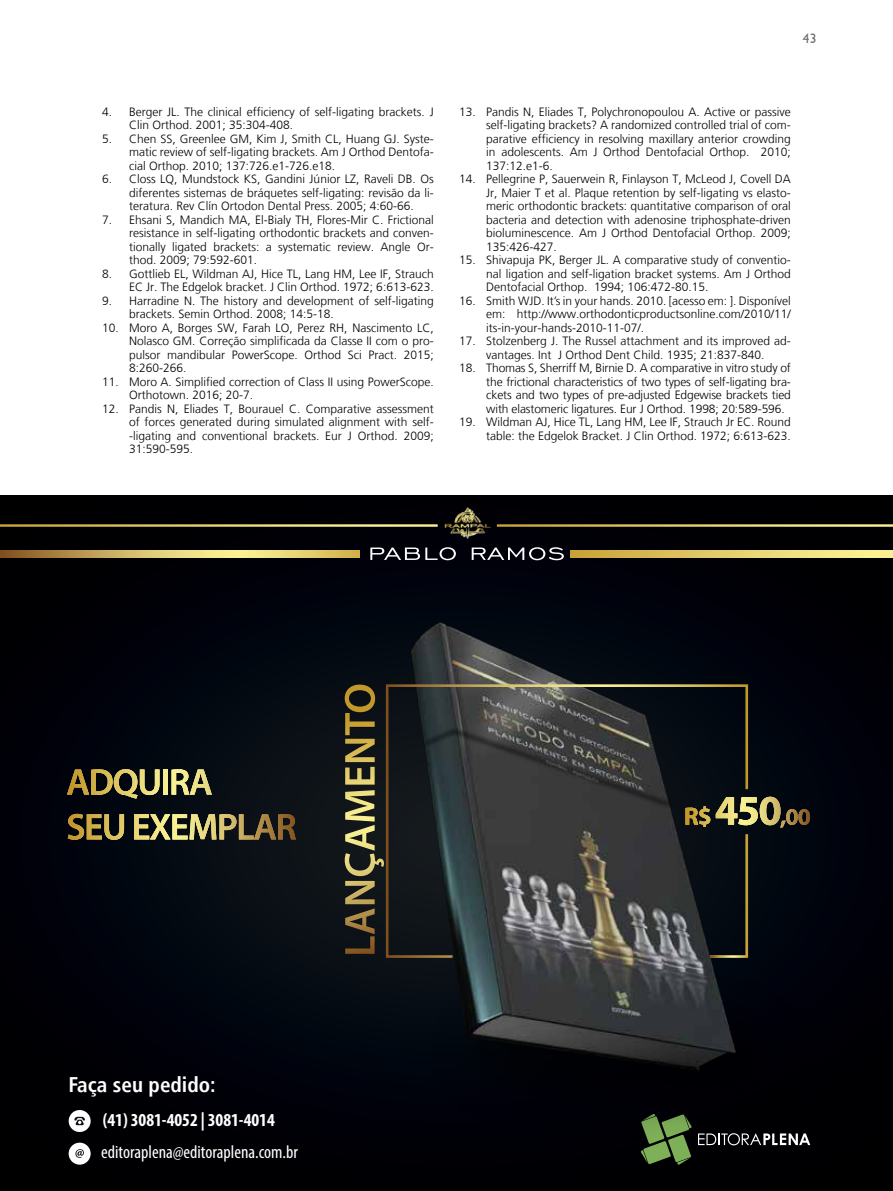
<style>
.page{position:relative;width:893px;height:1191px;background:#fff}
.page>*{position:absolute;margin:0;border:0;box-sizing:border-box;transform-origin:0 0}
.t1{font:700 condensed 21.15px "Frutiger LT";color:#fff}
.t2{font:condensed 18.3px "Myriad Pro";color:#fff}
.t3{font:700 condensed 18.3px "Myriad Pro";color:#fff}
.t4{font:13.5px "Humanist 521 BT";color:#6d6e71}
.t5{font:300 12px/13.5px "Frutiger LT";color:#000;text-align:justify}
</style>
<div class="page">
<div style="left:0;top:495px;width:893px;height:696px;background:linear-gradient(to right,#01030a,#030305)"></div>
<svg style="left:641px;top:1152px;width:51px;height:12px"></svg>
<svg style="left:497px;top:524px;width:396px;height:3px"></svg>
<svg style="left:370px;top:547px;width:86px;height:13px"></svg>
<svg style="left:472px;top:547px;width:92px;height:13px"></svg>
<svg style="left:571px;top:550px;width:322px;height:7px"></svg>
<svg style="left:0;top:550px;width:360px;height:7px"></svg>
<img style="left:438px;top:499px;width:59px;height:49px">
<svg style="left:445px;top:507px;width:46px;height:31px"></svg>
<svg style="left:0;top:524px;width:438px;height:3px"></svg>
<img style="left:293px;top:585px;width:555px;height:567px">
<img style="left:373px;top:676px;width:349px;height:182px">
<svg style="left:385px;top:683px;width:364px;height:276px"></svg>
<div style="left:69px;top:1110px;width:22px;height:22px;background:#fff;border-radius:50%"></div>
<svg style="left:74px;top:1116px;width:11px;height:9px"></svg>
<div style="left:69px;top:1142px;width:22px;height:22px;background:#fff;border-radius:50%"></div>
<svg style="left:75px;top:1149px;width:9px;height:8px"></svg>
<svg style="left:67px;top:769px;width:92px;height:29px"></svg>
<div style="left:163px;top:769px;width:5px;height:25px;background:#f8ee91"></div>
<svg style="left:172px;top:769px;width:40px;height:25px"></svg>
<svg style="left:68px;top:814px;width:56px;height:26px"></svg>
<svg style="left:134px;top:814px;width:162px;height:25px"></svg>
<p class="t5" style="left:129px;top:105px;width:306px;text-indent:-27px">4. Berger JL. The clinical efficiency of self-ligating brackets. J<br>Clin Orthod. 2001; 35:304-408.</p>
<p class="t5" style="left:129px;top:132px;width:306px;text-indent:-27px">5. Chen SS, Greenlee GM, Kim J, Smith CL, Huang GJ. Syste&shy;matic review of self-ligating brackets. Am J Orthod Dentofa&shy;cial Orthop. 2010; 137:726.e1-726.e18.</p>
<p class="t5" style="left:129px;top:173px;width:306px;text-indent:-27px">6. Closs LQ, Mundstock KS, Gandini Júnior LZ, Raveli DB. Os diferentes sistemas de bráquetes self-ligating: revisão da li&shy;teratura. Rev Clín Ortodon Dental Press. 2005; 4:60-66.</p>
<p class="t5" style="left:129px;top:213px;width:306px;text-indent:-27px">7. Ehsani S, Mandich MA, El-Bialy TH, Flores-Mir C. Frictional resistance in self-ligating orthodontic brackets and conven&shy;tionally ligated brackets: a systematic review. Angle Or&shy;thod. 2009; 79:592-601.</p>
<p class="t5" style="left:102px;top:267px;width:333px;text-align:right">8. Gottlieb EL, Wildman AJ, Hice TL, Lang HM, Lee IF, Strauch<br>EC Jr. The Edgelok bracket. J Clin Orthod. 1972; 6:613-623.</p>
<p class="t5" style="left:129px;top:294px;width:306px;text-indent:-27px">9. Harradine N. The history and development of self-ligating brackets. Semin Orthod. 2008; 14:5-18.</p>
<p class="t5" style="left:129px;top:321px;width:306px;text-indent:-27px">10. Moro A, Borges SW, Farah LO, Perez RH, Nascimento LC, Nolasco GM. Correção simplificada da Classe II com o pro&shy;pulsor mandibular PowerScope. Orthod Sci Pract. 2015; 8:260-266.</p>
<p class="t5" style="left:129px;top:375px;width:306px;text-indent:-27px">11. Moro A. Simplified correction of Class II using PowerScope.<br>Orthotown. 2016; 20-7.</p>
<p class="t5" style="left:129px;top:402px;width:306px;text-indent:-27px">12. Pandis N, Eliades T, Bourauel C. Comparative assessment of forces generated during simulated alignment with self--ligating and conventional brackets. Eur J Orthod. 2009; 31:590-595.</p>
<p class="t4" style="left:803px;top:30px;width:15px">43</p>
<p class="t5" style="left:486px;top:105px;width:306px;text-indent:-27px">13. Pandis N, Eliades T, Polychronopoulou A. Active or passive self-ligating brackets? A randomized controlled trial of com&shy;parative efficiency in resolving maxillary anterior crowding in adolescents. Am J Orthod Dentofacial Orthop. 2010; 137:12.e1-6.</p>
<p class="t5" style="left:486px;top:173px;width:306px;text-indent:-27px">14. Pellegrine P, Sauerwein R, Finlayson T, McLeod J, Covell DA Jr, Maier T et al. Plaque retention by self-ligating vs elasto&shy;meric orthodontic brackets: quantitative comparison of oral bacteria and detection with adenosine triphosphate-driven bioluminescence. Am J Orthod Dentofacial Orthop. 2009; 135:426-427.</p>
<p class="t5" style="left:486px;top:254px;width:306px;text-indent:-27px">15. Shivapuja PK, Berger JL. A comparative study of conventio&shy;nal ligation and self-ligation bracket systems. Am J Orthod Dentofacial Orthop. 1994; 106:472-80.15.</p>
<p class="t5" style="left:486px;top:294px;width:306px;text-indent:-27px">16. Smith WJD. It’s in your hands. 2010. [acesso em: ]. Disponível em: http://www.orthodonticproductsonline.com/2010/11/ its-in-your-hands-2010-11-07/.</p>
<p class="t5" style="left:459px;top:335px;width:333px;text-align:center">17. Stolzenberg J. The Russel attachment and its improved ad&shy;vantages. Int J Orthod Dent Child. 1935; 21:837-840.</p>
<p class="t5" style="left:486px;top:362px;width:306px;text-indent:-27px">18. Thomas S, Sherriff M, Birnie D. A comparative in vitro study of the frictional characteristics of two types of self-ligating bra&shy;ckets and two types of pre-adjusted Edgewise brackets tied with elastomeric ligatures. Eur J Orthod. 1998; 20:589-596.</p>
<p class="t5" style="left:459px;top:416px;width:333px;text-align:right">19. Wildman AJ, Hice TL, Lang HM, Lee IF, Strauch Jr EC. Round table: the Edgelok Bracket. J Clin Orthod. 1972; 6:613-623.</p>
<h1 class="t1" style="left:69px;top:1072px;width:149px">Faça seu pedido:</h1>
<h2 class="t3" style="left:103px;top:1108px;width:174px">(41) 3081-4052 | 3081-4014</h2>
<h2 class="t2" style="left:101px;top:1141px;width:198px">editoraplena@editoraplena.com.br</h2>
</div>
